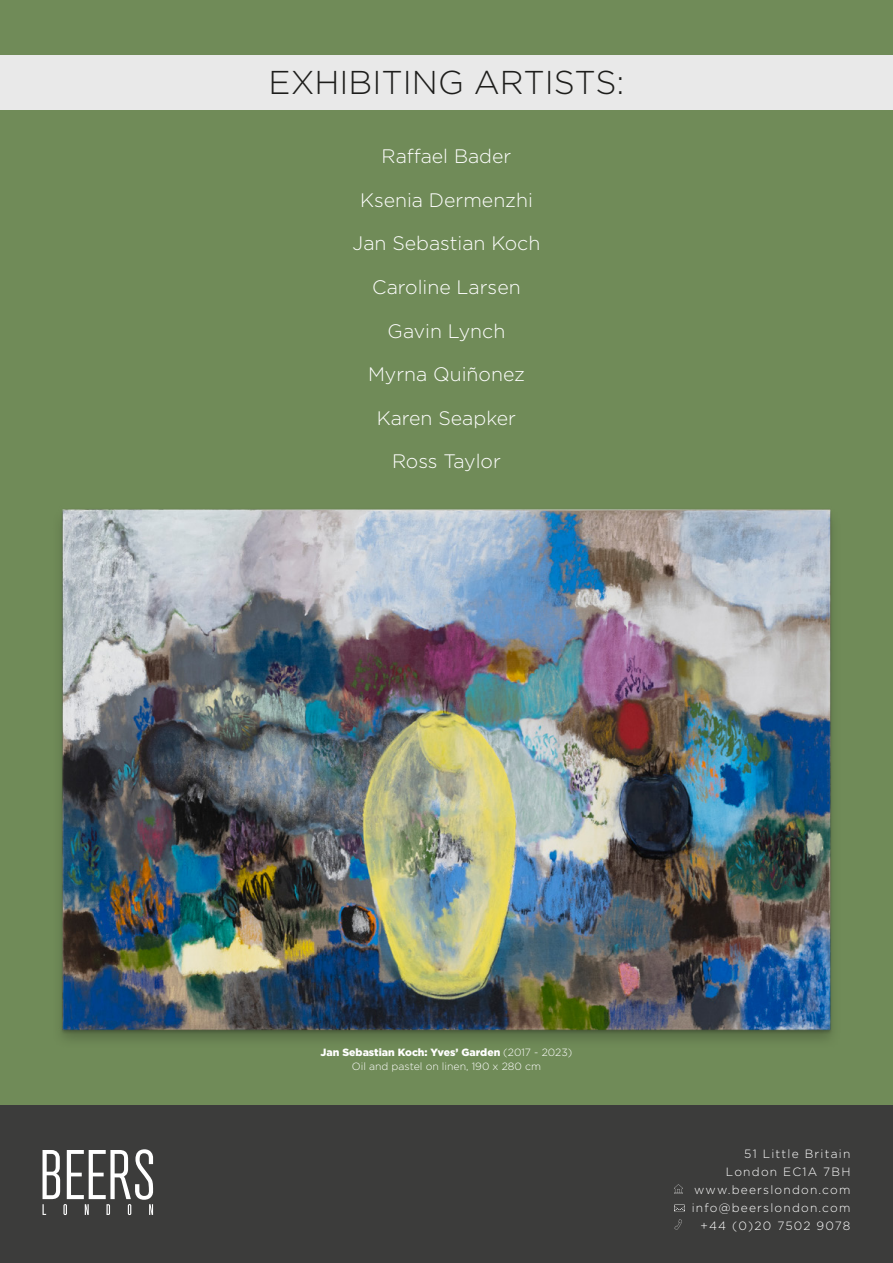
<style>
.page{position:relative;width:893px;height:1263px;background:#708b58}
.page>*{position:absolute;margin:0;border:0;box-sizing:border-box;transform-origin:0 0}
.t1{font:300 33px "Gotham";color:#1d1d1b}
.t2{font:300 19.5px "Gotham";color:#fff}
.t3{font:300 12px/18px "Gotham";letter-spacing:.1em;color:#fff;text-align:right}
.t4{font:300 10.5px/13.5px "Gotham";color:#fff;text-align:center}
.s1{font-weight:900}
</style>
<div class="page">
<img style="left:0;top:509px;width:893px;height:597px">
<div style="left:0;top:1106px;width:893px;height:157px;background:#3c3c3b"></div>
<svg style="left:674px;top:1184px;width:9px;height:10px"></svg>
<svg style="left:674px;top:1205px;width:11px;height:7px"></svg>
<svg style="left:674px;top:1219px;width:8px;height:11px"></svg>
<svg style="left:43px;top:1149px;width:110px;height:66px"></svg>
<div style="left:0;top:55px;width:893px;height:55px;background:#e9e9e9"></div>
<h1 class="t1" style="left:269px;top:62px;width:357px">EXHIBITING ARTISTS:</h1>
<p class="t2" style="left:382px;top:144px;width:131px">Raffael Bader</p>
<p class="t2" style="left:360px;top:188px;width:174px">Ksenia Dermenzhi</p>
<p class="t2" style="left:353px;top:231px;width:189px">Jan Sebastian Koch</p>
<p class="t2" style="left:372px;top:275px;width:150px">Caroline Larsen</p>
<p class="t2" style="left:388px;top:318px;width:119px">Gavin Lynch</p>
<p class="t2" style="left:368px;top:362px;width:158px">Myrna Quiñonez</p>
<p class="t2" style="left:377px;top:405px;width:140px">Karen Seapker</p>
<p class="t2" style="left:392px;top:449px;width:110px">Ross Taylor</p>
<p class="t4" style="left:321px;top:1045px;width:253px"><span class="s1">Jan Sebastian Koch: Yves’ Garden</span> (2017 - 2023)<br>Oil and pastel on linen, 190 x 280 cm</p>
<p class="t3" style="left:692px;top:1144px;width:160px">51 Little Britain<br>London EC1A 7BH www.beerslondon.com info@beerslondon.com +44 (0)20 7502 9078</p>
</div>
